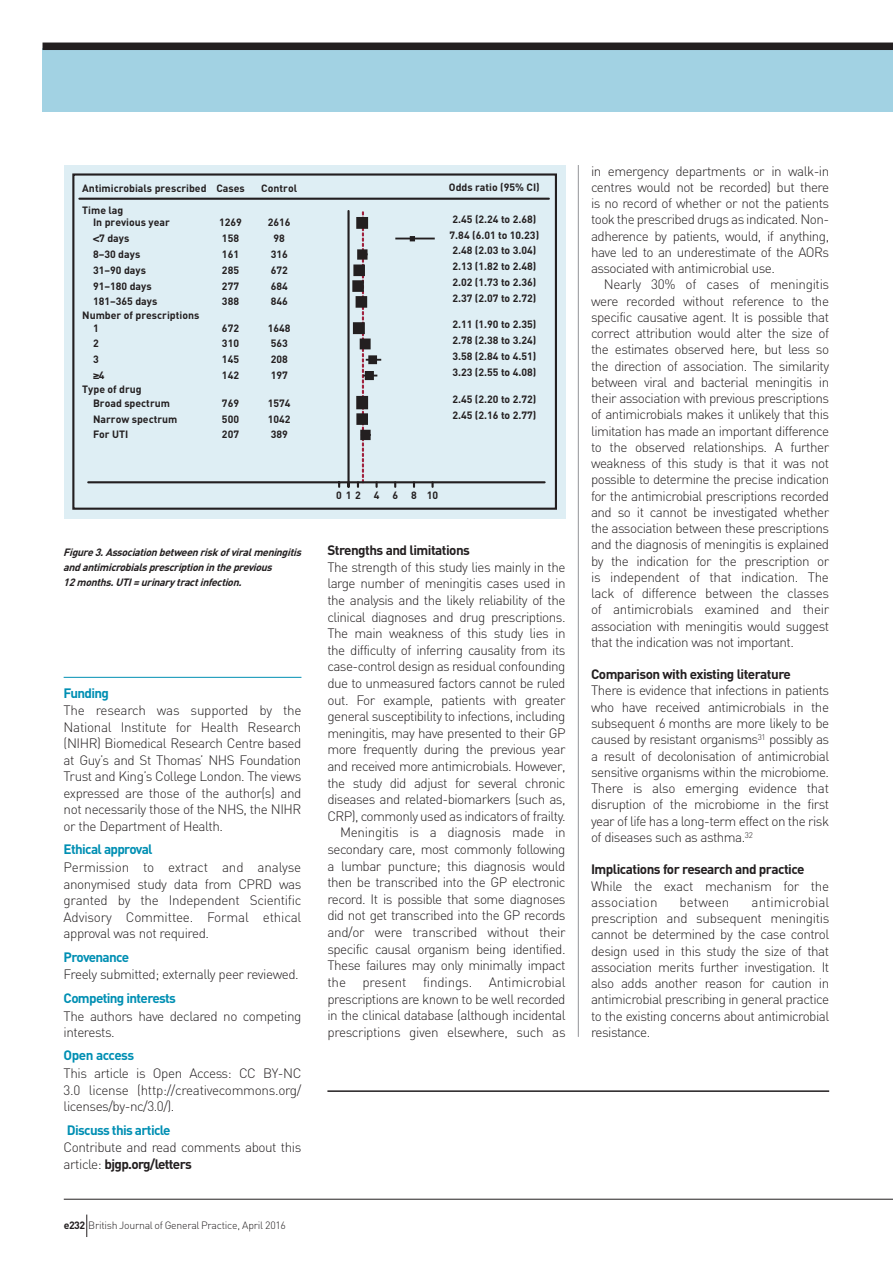
<style>
.page{position:relative;width:893px;height:1263px;background:#fff}
.page>*{position:absolute;margin:0;border:0;box-sizing:border-box;transform-origin:0 0}
.t1{font:300 13.5px/16.2px "DIN";letter-spacing:-.04em;color:#231f20;text-align:justify}
.t2{font:700 13.5px "DIN";letter-spacing:-.04em;color:#231f20}
.t3{font:700 13.5px "DIN";letter-spacing:-.05em;color:#008fb3}
.t4{font:300 13.5px "DIN";color:#231f20}
.t5{font:700 10.5px/15.8px "DIN";color:#231f20}
.t6{font:italic 700 10.5px/15px "DIN";color:#231f20}
.t7{font:300 10.5px "DIN";letter-spacing:-.025em;color:#231f20}
.t8{font:700 10.5px "Helvetica";color:#231f20}
.s1{font-family:"Helvetica"}
.s2{font-family:"DIN"}
.s3{font-weight:700}
</style>
<div class="page">
<div style="left:43px;top:48px;width:850px;height:64px;background:#a2d2e3"></div>
<div style="left:43px;top:43px;width:850px;height:7px;background:#231f20"></div>
<hr style="left:578px;top:165px;width:1px;height:872px;background:#939598">
<hr style="left:64px;top:677px;width:237px;height:1px;background:#008fb3">
<div style="left:64px;top:165px;width:502px;height:353px;background:#deeef4"></div>
<svg style="left:410px;top:236px;width:5px;height:5px"></svg>
<hr style="left:395px;top:238px;width:40px;height:1px;background:#231f20">
<hr style="left:88px;top:481px;width:457px;height:2px;background:#231f20">
<svg style="left:431px;top:483px;width:3px;height:4px"></svg>
<svg style="left:347px;top:211px;width:34px;height:276px"></svg>
<div style="left:72px;top:173px;width:485px;height:337px;border:2px solid #231f20"></div>
<hr style="left:79px;top:198px;width:470px;height:2px;background:#231f20">
<hr style="left:327px;top:1090px;width:502px;height:2px;background:#231f20">
<hr style="left:64px;top:1199px;width:829px;height:1px;background:#231f20">
<svg style="left:86px;top:1214px;width:1px;height:23px"></svg>
<p class="t5" style="left:82px;top:180px;width:126px">Antimicrobials prescribed</p>
<p class="t5" style="left:216px;top:180px;width:30px">Cases</p>
<p class="t5" style="left:261px;top:180px;width:37px">Control</p>
<p class="t5" style="left:82px;top:202px;width:43px">Time lag</p>
<p class="t5" style="left:93px;top:214px;width:78px">In previous year</p>
<p class="t5" style="left:219px;top:214px;width:24px">1269</p>
<p class="t5" style="left:268px;top:214px;width:24px">2616</p>
<p class="t5" style="left:93px;top:230px;width:38px"><span class="s1">&lt;</span>7 days</p>
<p class="t5" style="left:222px;top:230px;width:19px">158</p>
<p class="t5" style="left:274px;top:230px;width:13px">98</p>
<p class="t5" style="left:93px;top:246px;width:49px">8–30 days</p>
<p class="t5" style="left:222px;top:246px;width:19px">161</p>
<p class="t5" style="left:271px;top:246px;width:19px">316</p>
<p class="t5" style="left:93px;top:261px;width:54px">31–90 days</p>
<p class="t5" style="left:222px;top:261px;width:19px">285</p>
<p class="t5" style="left:271px;top:261px;width:19px">672</p>
<p class="t5" style="left:93px;top:277px;width:60px">91–180 days</p>
<p class="t5" style="left:222px;top:277px;width:19px">277</p>
<p class="t5" style="left:271px;top:277px;width:19px">684</p>
<p class="t5" style="left:93px;top:293px;width:66px">181–365 days</p>
<p class="t5" style="left:222px;top:293px;width:19px">388</p>
<p class="t5" style="left:271px;top:293px;width:19px">846</p>
<p class="t5" style="left:82px;top:307px;width:119px">Number of prescriptions</p>
<p class="t5" style="left:93px;top:319px;width:7px">1<br>2</p>
<p class="t5" style="left:222px;top:319px;width:19px">672<br>310</p>
<p class="t5" style="left:268px;top:319px;width:24px">1648<br>563</p>
<p class="t5" style="left:93px;top:351px;width:7px">3</p>
<p class="t5" style="left:222px;top:351px;width:19px">145</p>
<p class="t5" style="left:271px;top:351px;width:19px">208</p>
<p class="t8" style="left:93px;top:367px;width:13px">≥<span class="s2">4</span></p>
<p class="t5" style="left:222px;top:367px;width:19px">142</p>
<p class="t5" style="left:271px;top:367px;width:19px">197</p>
<p class="t5" style="left:82px;top:381px;width:61px">Type of drug</p>
<p class="t5" style="left:93px;top:395px;width:78px">Broad spectrum</p>
<p class="t5" style="left:222px;top:395px;width:19px">769</p>
<p class="t5" style="left:268px;top:395px;width:24px">1574</p>
<p class="t5" style="left:93px;top:410px;width:86px">Narrow spectrum<br>For UTI</p>
<p class="t5" style="left:222px;top:410px;width:19px">500<br>207</p>
<p class="t5" style="left:268px;top:410px;width:24px">1042<br>389</p>
<p class="t6" style="left:63px;top:544px;width:243px">Figure3.Associationbetweenriskofviralmeningitis andantimicrobialsprescriptionintheprevious<br>12months.UTI=urinary tractinfection.</p>
<p class="t3" style="left:64px;top:684px;width:47px">Funding</p>
<p class="t1" style="left:64px;top:702px;width:239px">The research was supported by the National Institute for Health Research (NIHR) Biomedical Research Centre based at Guy’s and St Thomas’ NHS Foundation Trust and King’s College London. The views expressed are those of the author(s) and not necessarily those of the NHS, the NIHR or the Department of Health.</p>
<p class="t3" style="left:64px;top:841px;width:91px">Ethical approval</p>
<p class="t1" style="left:64px;top:859px;width:239px">Permission to extract and analyse anonymised study data from CPRD was granted by the Independent Scientific Advisory Committee. Formal ethical approval was not required.</p>
<p class="t3" style="left:64px;top:948px;width:67px">Provenance</p>
<p class="t1" style="left:64px;top:966px;width:237px">Freely submitted; externally peer reviewed.</p>
<p class="t3" style="left:64px;top:989px;width:114px">Competing interests</p>
<p class="t1" style="left:64px;top:1007px;width:239px">The authors have declared no competing interests.</p>
<p class="t3" style="left:64px;top:1047px;width:72px">Open access</p>
<p class="t1" style="left:64px;top:1065px;width:239px">This article is Open Access: CC BY-NC 3.0 license (http://creativecommons.org/ licenses/by-nc/3.0/).</p>
<p class="t3" style="left:67px;top:1121px;width:105px">Discuss this article</p>
<p class="t1" style="left:64px;top:1139px;width:239px">Contribute and read comments about this article: <span class="s3">bjgp.org/letters</span></p>
<p class="t5" style="left:449px;top:179px;width:92px">Odds ratio (95% CI)</p>
<p class="t5" style="left:452px;top:211px;width:85px">2.45 (2.24 to 2.68)</p>
<p class="t5" style="left:450px;top:227px;width:91px">7.84 (6.01 to 10.23)</p>
<p class="t5" style="left:452px;top:242px;width:85px">2.48 (2.03 to 3.04)</p>
<p class="t5" style="left:452px;top:258px;width:85px">2.13 (1.82 to 2.48)</p>
<p class="t5" style="left:452px;top:274px;width:85px">2.02 (1.73 to 2.36)</p>
<p class="t5" style="left:452px;top:290px;width:85px">2.37 (2.07 to 2.72)</p>
<p class="t5" style="left:452px;top:316px;width:85px">2.11 (1.90 to 2.35)<br>2.78 (2.38 to 3.24)</p>
<p class="t5" style="left:452px;top:348px;width:85px">3.58 (2.84 to 4.51)</p>
<p class="t5" style="left:452px;top:364px;width:85px">3.23 (2.55 to 4.08)</p>
<p class="t5" style="left:452px;top:391px;width:85px">2.45 (2.20 to 2.72)</p>
<p class="t5" style="left:452px;top:407px;width:85px">2.45 (2.16 to 2.77)</p>
<p class="t5" style="left:336px;top:487px;width:103px">012 4 6 810</p>
<p class="t2" style="left:327px;top:541px;width:144px">Strengths and limitations</p>
<p class="t1" style="left:327px;top:558px;width:240px;line-height:16.6px;text-align:right">The strength of this study lies mainly in the large number of meningitis cases used in the analysis and the likely reliability of the clinical diagnoses and drug prescriptions.<br>The main weakness of this study lies in the difficulty of inferring causality from its case-control design as residual confounding due to unmeasured factors cannot be ruled out. For example, patients with greater general susceptibility to infections, including meningitis, may have presented to their GP more frequently during the previous year and received more antimicrobials. However, the study did adjust for several chronic diseases and related-biomarkers (such as, CRP), commonly used as indicators of frailty.<br>Meningitis is a diagnosis made in secondary care, most commonly following a lumbar puncture; this diagnosis would then be transcribed into the GP electronic record. It is possible that some diagnoses did not get transcribed into the GP records and/or were transcribed without their specific causal organism being identified.<br>These failures may only minimally impact the present findings. Antimicrobial prescriptions are known to be well recorded in the clinical database (although incidental prescriptions given elsewhere, such as</p>
<p class="t1" style="left:591px;top:163px;width:240px">in emergency departments or in walk-in centres would not be recorded) but there is no record of whether or not the patients took the prescribed drugs as indicated. Non&shy;adherence by patients, would, if anything, have led to an underestimate of the AORs associated with antimicrobial use.</p>
<p class="t1" style="left:591px;top:276px;width:240px;text-indent:13px">Nearly 30% of cases of meningitis were recorded without reference to the specific causative agent. It is possible that correct attribution would alter the size of the estimates observed here, but less so the direction of association. The similarity between viral and bacterial meningitis in their association with previous prescriptions of antimicrobials makes it unlikely that this limitation has made an important difference to the observed relationships. A further weakness of this study is that it was not possible to determine the precise indication for the antimicrobial prescriptions recorded and so it cannot be investigated whether the association between these prescriptions and the diagnosis of meningitis is explained by the indication for the prescription or is independent of that indication. The lack of difference between the classes of antimicrobials examined and their association with meningitis would suggest that the indication was not important.</p>
<p class="t2" style="left:591px;top:665px;width:201px">Comparison with existing literature</p>
<p class="t1" style="left:591px;top:682px;width:240px">There is evidence that infections in patients who have received antimicrobials in the subsequent 6 months are more likely to be caused by resistant organisms<sup>31</sup> possibly as a result of decolonisation of antimicrobial sensitive organisms within the microbiome.<br>There is also emerging evidence that disruption of the microbiome in the first year of life has a long-term effect on the risk of diseases such as asthma.<sup>32</sup></p>
<p class="t2" style="left:591px;top:861px;width:215px">Implications for research and practice</p>
<p class="t1" style="left:591px;top:877px;width:239px">While the exact mechanism for the association</p>
<p class="t1" style="left:591px;top:894px;width:240px;text-indent:161px">antimicrobial prescription and subsequent meningitis cannot be determined by the case control design used in this study the size of that association merits further investigation. It also adds another reason for caution in antimicrobial prescribing in general practice to the existing concerns about antimicrobial resistance.</p>
<p class="t4" style="left:680px;top:894px;width:51px">between</p>
<p class="t7" style="left:64px;top:1219px;width:224px"><span class="s3">e232</span> British Journal of General Practice, April 2016</p>
</div>
